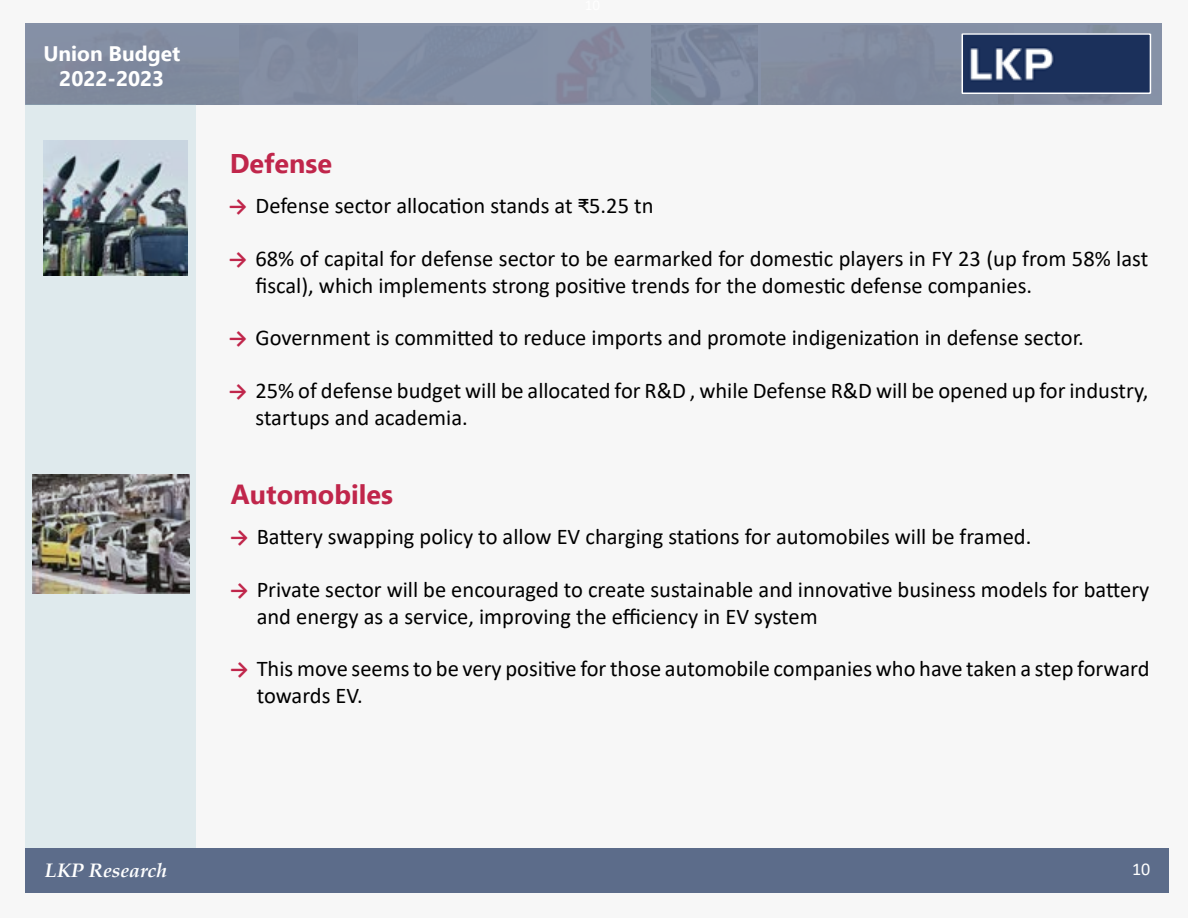
<style>
.page{position:relative;width:1188px;height:918px;background:#f7f7f7}
.page>*{position:absolute;margin:0;border:0;box-sizing:border-box;transform-origin:0 0}
.t1{font:700 27px "Ebrima";color:#c0264b}
.t2{font:22.5px/27px "Calibri";color:#000}
.t3{font:700 21px/25.2px "Ebrima";color:#fff;text-align:center}
.t4{font:italic 700 19.5px "Book Antiqua";color:#fff}
.t5{font:18px "Calibri";color:#fff}
.s1{font-weight:700;font-size:21px;color:#c0264b}
</style>
<div class="page">
<div style="left:25px;top:848px;width:1143px;height:44px;background:#5c6c8a"></div>
<div style="left:26px;top:23px;width:1136px;height:81px;background:#828ca1"></div>
<img style="left:965px;top:36px;width:183px;height:55px">
<div style="left:962px;top:33px;width:189px;height:61px;border:2px solid #fff"></div>
<div style="left:26px;top:104px;width:170px;height:744px;background:#dfeaed"></div>
<img style="left:43px;top:140px;width:144px;height:136px">
<img style="left:32px;top:475px;width:158px;height:119px">
<p class="t3" style="left:43px;top:40px;width:138px">Union Budget<br>2022-2023</p>
<p class="t1" style="left:230px;top:142px;width:104px">Defense</p>
<p class="t2" style="left:229px;top:192px;width:427px"><span class="s1">→</span> Defense sector allocation stands at ₹5.25 tn</p>
<p class="t2" style="left:255px;top:244px;width:894px;text-indent:-27px"><span class="s1">→</span> 68% of capital for defense sector to be earmarked for domestic players in FY 23 (up from 58% last fiscal), which implements strong positive trends for the domestic defense companies.</p>
<p class="t2" style="left:229px;top:324px;width:857px"><span class="s1">→</span> Government is committed to reduce imports and promote indigenization in defense sector.</p>
<p class="t2" style="left:255px;top:376px;width:894px;text-indent:-27px"><span class="s1">→</span> 25% of defense budget will be allocated for R&amp;D , while Defense R&amp;D will be opened up for industry, startups and academia.</p>
<p class="t1" style="left:231px;top:473px;width:164px">Automobiles</p>
<p class="t2" style="left:230px;top:523px;width:803px"><span class="s1">→</span> Battery swapping policy to allow EV charging stations for automobiles will be framed.</p>
<p class="t2" style="left:257px;top:575px;width:894px;text-indent:-27px"><span class="s1">→</span> Private sector will be encouraged to create sustainable and innovative business models for battery and energy as a service, improving the efficiency in EV system</p>
<p class="t2" style="left:257px;top:655px;width:894px;text-indent:-27px"><span class="s1">→</span> This move seems to be very positive for those automobile companies who have taken a step forward towards EV.</p>
<p class="t4" style="left:45px;top:857px;width:123px">LKP Research</p>
<p class="t5" style="left:1132px;top:856px;width:20px">10</p>
</div>
